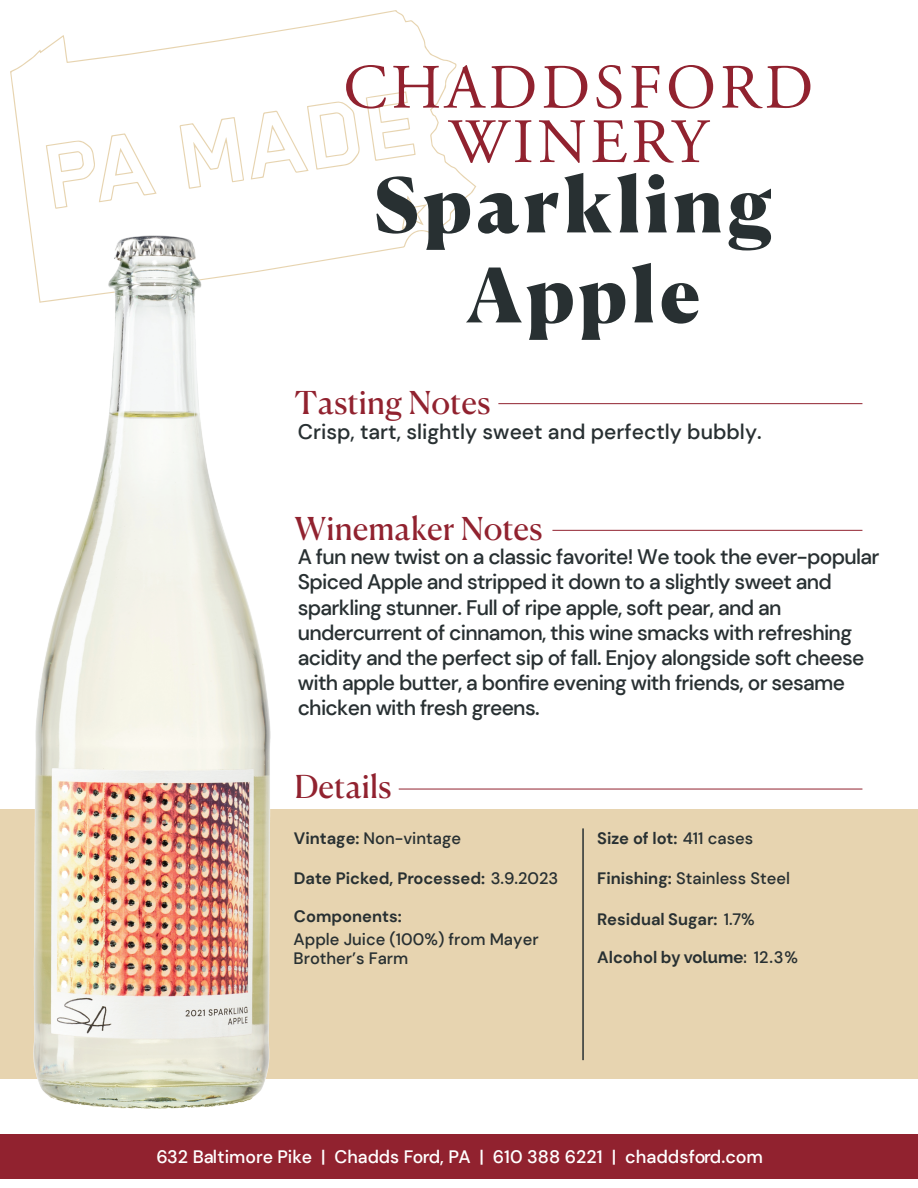
<style>
.page{position:relative;width:918px;height:1188px;background:#fff}
.page>*{position:absolute;margin:0;border:0;box-sizing:border-box;transform-origin:0 0}
.t1{font:900 75px/90px "Canela Deck Trial";letter-spacing:.06em;color:#283032;text-align:center}
.t2{font:63px/54.4px "Adobe Garamond Pro";letter-spacing:.06em;color:#91222f;text-align:center}
.t3{font:31.5px "Canela Deck";color:#91222f}
.t4{font:500 21px/25.2px "DM Sans";letter-spacing:-.035em;color:#283032}
.t5{font:500 21px "DM Sans";color:#283032}
.t6{font:500 18px "DM Sans";color:#fff}
.t7{font:700 16.5px "DM Sans";color:#283032}
.t8{font:500 16.5px/19.8px "DM Sans";color:#283032}
.s1{font-weight:700}
.s2{font-weight:500}
.s3{font-family:"Raleway"}
</style>
<div class="page">
<div style="left:0;top:809px;width:918px;height:269px;background:#e7d4b0"></div>
<hr style="left:498px;top:403px;width:364px;height:1px;background:#91222f">
<hr style="left:552px;top:530px;width:310px;height:1px;background:#91222f">
<hr style="left:399px;top:789px;width:463px;height:1px;background:#91222f">
<div style="left:0;top:1134px;width:918px;height:45px;background:#91222f"></div>
<hr style="left:582px;top:828px;width:2px;height:232px;background:#283032">
<svg style="left:10px;top:10px;width:466px;height:260px"></svg>
<svg style="left:179px;top:117px;width:65px;height:72px"></svg>
<svg style="left:366px;top:91px;width:50px;height:70px"></svg>
<svg style="left:393px;top:196px;width:34px;height:35px"></svg>
<svg style="left:46px;top:133px;width:111px;height:76px"></svg>
<svg style="left:251px;top:101px;width:109px;height:78px"></svg>
<img style="left:33px;top:235px;width:238px;height:874px">
<h2 class="t2" style="left:343px;top:63px;width:472px">CHADDSFORD<br>WINERY</h2>
<h1 class="t1" style="left:374px;top:167px;width:400px">Sparkling<br>Apple</h1>
<h3 class="t3" style="left:295px;top:376px;width:197px">Tasting Notes</h3>
<p class="t5" style="left:298px;top:419px;width:465px">Crisp, tart, slightly sweet and perfectly bubbly.</p>
<h3 class="t3" style="left:295px;top:502px;width:249px">Winemaker Notes</h3>
<p class="t4" style="left:298px;top:544px;width:583px">A fun new twist on a classic favorite! We took the ever-popular Spiced Apple and stripped it down to a slightly sweet and sparkling stunner. Full of ripe apple, soft pear, and an undercurrent of cinnamon, this wine smacks with refreshing acidity and the perfect sip of fall. Enjoy alongside soft cheese with apple butter, a bonfire evening with friends, or sesame chicken with fresh greens.</p>
<h3 class="t3" style="left:295px;top:761px;width:98px">Details</h3>
<p class="t8" style="left:294px;top:828px;width:169px"><span class="s1">Vintage:</span> Non-vintage</p>
<p class="t7" style="left:294px;top:867px;width:266px">Date Picked, Processed: <span class="s2">3.9.2023</span></p>
<p class="t7" style="left:294px;top:906px;width:109px">Components:</p>
<p class="t8" style="left:294px;top:929px;width:247px">Apple Juice (100%) from Mayer<br>Brother’s Farm</p>
<p class="t7" style="left:597px;top:828px;width:157px">Size of lot: <span class="s2">411 cases</span></p>
<p class="t8" style="left:597px;top:868px;width:194px"><span class="s1">Finishing:</span> Stainless Steel</p>
<p class="t7" style="left:597px;top:909px;width:159px">Residual Sugar: <span class="s2">1.7%</span></p>
<p class="t7" style="left:597px;top:947px;width:202px">Alcohol b<span class="s3">y volume:</span> <span class="s2">12.3%</span></p>
<p class="t6" style="left:156px;top:1145px;width:608px">632 Baltimore Pike | Chadds Ford, PA | 610 388 6221 | chaddsford.com</p>
</div>
